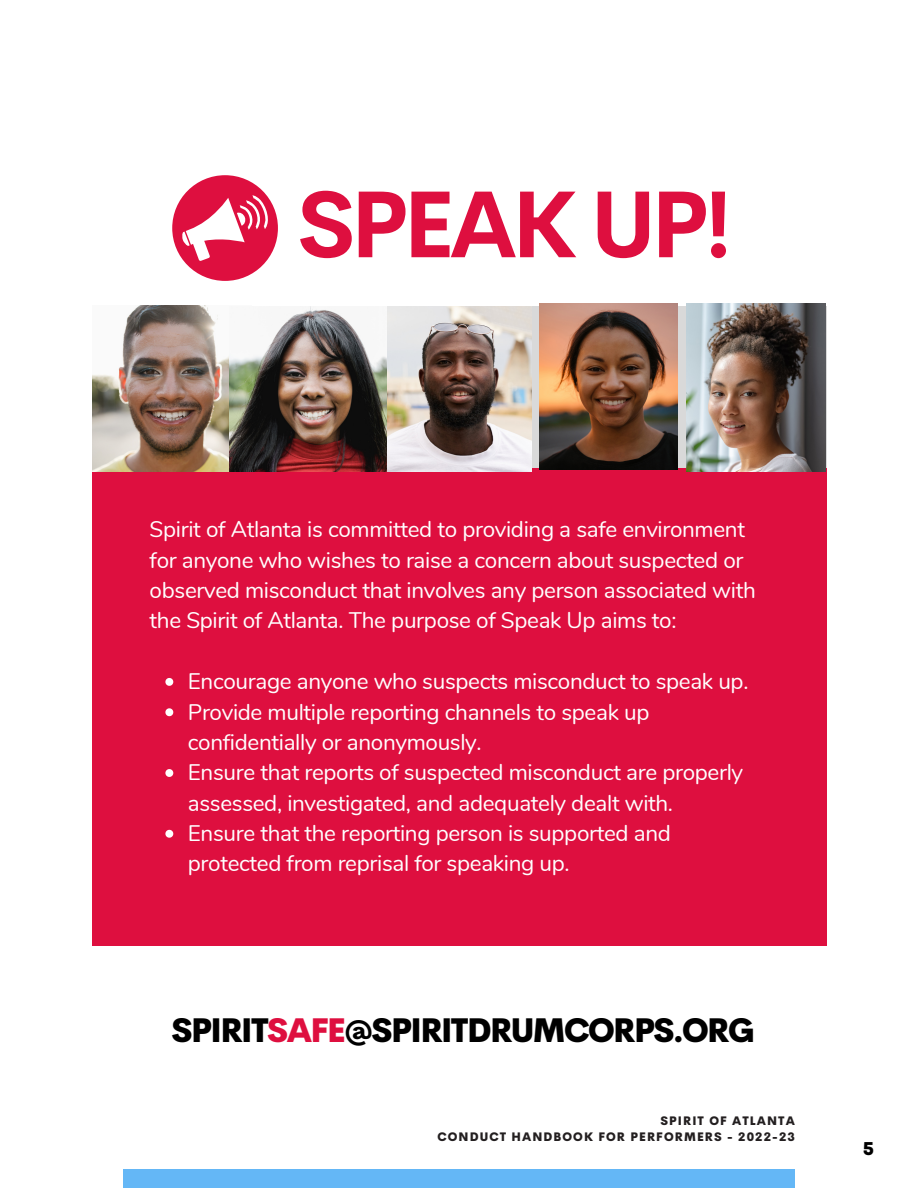
<style>
.page{position:relative;width:918px;height:1188px;background:#fff}
.page>*{position:absolute;margin:0;border:0;box-sizing:border-box;transform-origin:0 0}
.t1{font:700 93px "Cerebri Sans";letter-spacing:-.06em;color:#de0f3f}
.t2{font:800 33px "Cerebri Sans";letter-spacing:-.05em;color:#000}
.t3{font:22.5px/30.3px "Nunito";letter-spacing:-.015em;color:#fff}
.t4{font:800 18px "Cerebri Sans";color:#000}
.t5{font:800 12px/15.9px "Cerebri Sans";letter-spacing:.09em;color:#231f20;text-align:right}
.s1{color:#de0f3f}
</style>
<div class="page">
<div style="left:92px;top:468px;width:734px;height:478px;background:#de0f3f"></div>
<div style="left:123px;top:1170px;width:671px;height:18px;background:#64b7f6"></div>
<div style="left:92px;top:306px;width:734px;height:162px;background:#d9d9d9"></div>
<svg style="left:172px;top:175px;width:106px;height:106px"></svg>
<img style="left:93px;top:306px;width:159px;height:165px">
<img style="left:230px;top:307px;width:157px;height:165px">
<img style="left:387px;top:307px;width:144px;height:165px">
<img style="left:540px;top:304px;width:138px;height:165px">
<img style="left:686px;top:304px;width:140px;height:167px">
<svg style="left:165px;top:678px;width:8px;height:8px"></svg>
<svg style="left:165px;top:708px;width:8px;height:8px"></svg>
<svg style="left:165px;top:769px;width:8px;height:8px"></svg>
<svg style="left:165px;top:830px;width:8px;height:8px"></svg>
<h1 class="t1" style="left:297px;top:164px;width:438px">SPEAK UP!</h1>
<p class="t3" style="left:150px;top:515px;width:608px">Spirit of Atlanta is committed to providing a safe environment for anyone who wishes to raise a concern about suspected or observed misconduct that involves any person associated with the Spirit of Atlanta. The purpose of Speak Up aims to:</p>
<p class="t3" style="left:188px;top:667px;width:562px">Encourage anyone who suspects misconduct to speak up.<br>Provide multiple reporting channels to speak up confidentially or anonymously.<br>Ensure that reports of suspected misconduct are properly assessed, investigated, and adequately dealt with.<br>Ensure that the reporting person is supported and protected from reprisal for speaking up.</p>
<h2 class="t2" style="left:172px;top:1009px;width:585px">SPIRIT<span class="s1">SAFE</span>@SPIRITDRUMCORPS.ORG</h2>
<p class="t5" style="left:437px;top:1113px;width:359px">SPIRIT OF ATLANTA<br>CONDUCT HANDBOOK FOR PERFORMERS - 2022-23</p>
<p class="t4" style="left:863px;top:1137px;width:13px">5</p>
</div>
